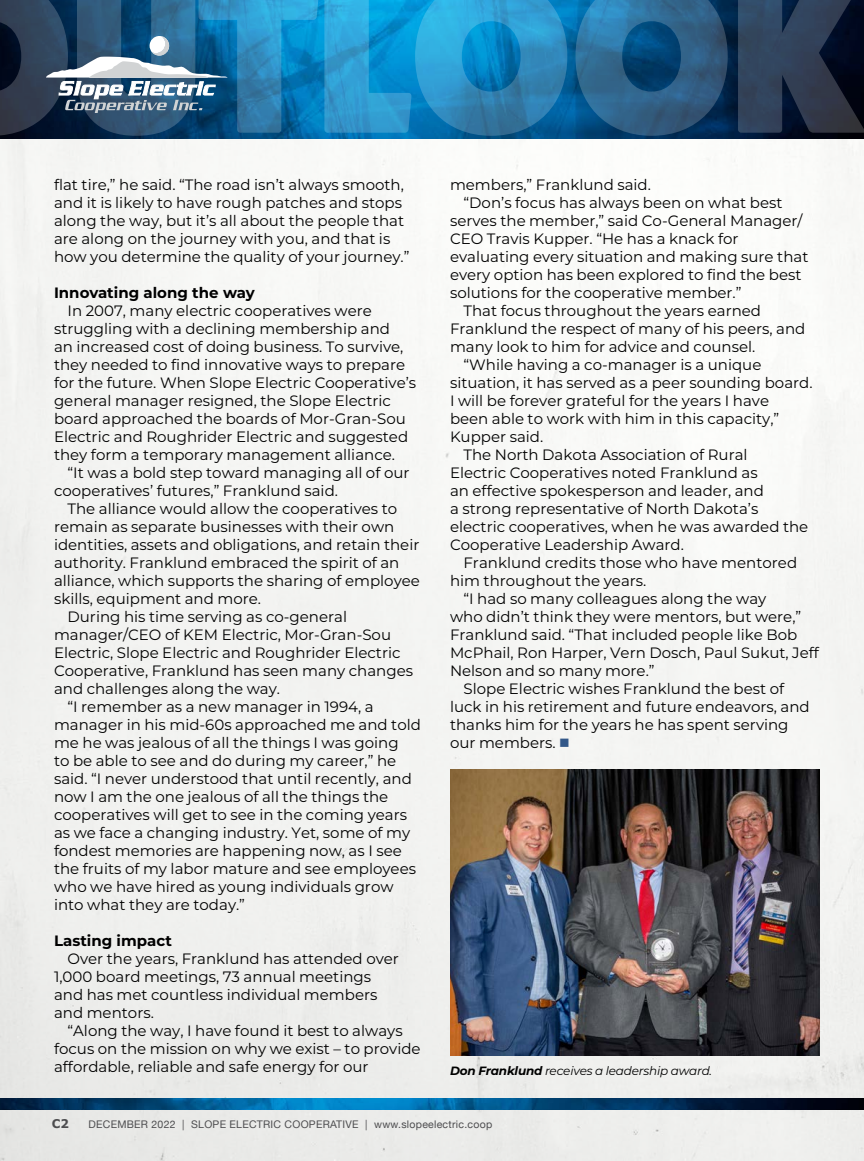
<style>
.page{position:relative;width:864px;height:1161px;background:#fff}
.page>*{position:absolute;margin:0;border:0;box-sizing:border-box;transform-origin:0 0}
.t1{font:15px/18px "Montserrat";color:#000}
.t2{font:700 15px "Montserrat";color:#000}
.t3{font:italic 12px "Montserrat";letter-spacing:-.015em;color:#000}
.t4{font:700 12px "Verdana";color:#4d4d4f}
.t5{font:10.5px "Helvetica Neue";letter-spacing:.025em;color:#4d4d4f}
.s1{color:#335889}
.s2{font-weight:700}
</style>
<div class="page">
<img style="left:0;top:139px;width:864px;height:1022px">
<img style="left:0;top:136px;width:864px;height:3px">
<svg style="left:0;top:0;width:864px;height:136px"></svg>
<img style="left:0;top:1099px;width:864px;height:11px">
<svg style="left:46px;top:36px;width:182px;height:77px"></svg>
<img style="left:450px;top:770px;width:369px;height:286px">
<p class="t1" style="left:54px;top:175px;width:357px">flat tire,” he said. “The road isn’t always smooth, and it is likely to have rough patches and stops along the way, but it’s all about the people that are along on the journey with you, and that is how you determine the quality of your journey.”</p>
<p class="t2" style="left:54px;top:282px;width:202px">Innovating along the way</p>
<p class="t1" style="left:54px;top:301px;width:364px;text-indent:14px">In 2007, many electric cooperatives were struggling with a declining membership and<br>an increased cost of doing business. To survive, they needed to find innovative ways to prepare for the future. When Slope Electric Cooperative’s general manager resigned, the Slope Electric board approached the boards of Mor-Gran-Sou Electric and Roughrider Electric and suggested they form a temporary management alliance.</p>
<p class="t1" style="left:54px;top:463px;width:357px;text-indent:14px">“It was a bold step toward managing all of our cooperatives’ futures,” Franklund said.</p>
<p class="t1" style="left:68px;top:499px;width:331px">The alliance would allow the cooperatives to</p>
<p class="t1" style="left:54px;top:517px;width:342px">remain as separate businesses with their own</p>
<p class="t1" style="left:54px;top:535px;width:367px">identities, assets and obligations, and retain their</p>
<p class="t1" style="left:54px;top:553px;width:347px">authority. Franklund embraced the spirit of an</p>
<p class="t1" style="left:54px;top:571px;width:367px">alliance, which supports the sharing of employee</p>
<p class="t1" style="left:54px;top:589px;width:209px">skills, equipment and more.</p>
<p class="t1" style="left:68px;top:607px;width:281px">During his time serving as co-general</p>
<p class="t1" style="left:54px;top:625px;width:339px">manager/CEO of KEM Electric, Mor-Gran-Sou</p>
<p class="t1" style="left:54px;top:643px;width:348px">Electric, Slope Electric and Roughrider Electric</p>
<p class="t1" style="left:54px;top:661px;width:361px">Cooperative, Franklund has seen many changes</p>
<p class="t1" style="left:54px;top:679px;width:228px">and challenges along the way.</p>
<p class="t1" style="left:68px;top:697px;width:308px">“I remember as a new manager in 1994, a</p>
<p class="t1" style="left:54px;top:715px;width:369px">manager in his mid-60s approached me and told</p>
<p class="t1" style="left:54px;top:733px;width:346px">me he was jealous of all the things I was going</p>
<p class="t1" style="left:54px;top:751px;width:344px">to be able to see and do during my career,” he</p>
<p class="t1" style="left:54px;top:769px;width:359px">said. “I never understood that until recently, and</p>
<p class="t1" style="left:54px;top:787px;width:336px">now I am the one jealous of all the things the</p>
<p class="t1" style="left:54px;top:805px;width:355px">cooperatives will get to see in the coming years</p>
<p class="t1" style="left:54px;top:823px;width:358px">as we face a changing industry. Yet, some of my</p>
<p class="t1" style="left:54px;top:841px;width:349px">fondest memories are happening now, as I see</p>
<p class="t1" style="left:54px;top:859px;width:364px">the fruits of my labor mature and see employees</p>
<p class="t1" style="left:54px;top:877px;width:341px">who we have hired as young individuals grow</p>
<p class="t1" style="left:54px;top:895px;width:193px">into what they are today.”</p>
<p class="t2" style="left:54px;top:930px;width:119px">Lasting impact</p>
<p class="t1" style="left:54px;top:949px;width:346px;text-indent:14px">Over the years, Franklund has attended over 1,000 board meetings, 73 annual meetings and has met countless individual members and mentors.</p>
<p class="t1" style="left:54px;top:1021px;width:368px;text-indent:14px">“Along the way, I have found it best to always focus on the mission on why we exist – to provide affordable, reliable and safe energy for our</p>
<p class="t1" style="left:450px;top:175px;width:203px">members,” Franklund said.</p>
<p class="t1" style="left:464px;top:193px;width:321px">“Don’s focus has always been on what best</p>
<p class="t1" style="left:450px;top:211px;width:354px">serves the member,” said Co-General Manager/</p>
<p class="t1" style="left:450px;top:229px;width:290px">CEO Travis Kupper. “He has a knack for</p>
<p class="t1" style="left:450px;top:247px;width:360px">evaluating every situation and making sure that</p>
<p class="t1" style="left:450px;top:265px;width:353px">every option has been explored to find the best</p>
<p class="t1" style="left:450px;top:283px;width:293px">solutions for the cooperative member.”</p>
<p class="t1" style="left:464px;top:301px;width:299px">That focus throughout the years earned</p>
<p class="t1" style="left:450px;top:319px;width:357px">Franklund the respect of many of his peers, and</p>
<p class="t1" style="left:450px;top:337px;width:307px">many look to him for advice and counsel.</p>
<p class="t1" style="left:464px;top:355px;width:299px">“While having a co-manager is a unique</p>
<p class="t1" style="left:450px;top:373px;width:364px">situation, it has served as a peer sounding board.</p>
<p class="t1" style="left:450px;top:391px;width:321px">I will be forever grateful for the years I have</p>
<p class="t1" style="left:450px;top:409px;width:331px">been able to work with him in this capacity,”</p>
<p class="t1" style="left:450px;top:427px;width:95px">Kupper said.</p>
<p class="t1" style="left:464px;top:445px;width:286px">The North Dakota Association of Rural</p>
<p class="t1" style="left:450px;top:463px;width:309px">Electric Cooperatives noted Franklund as</p>
<p class="t1" style="left:450px;top:481px;width:315px">an effective spokesperson and leader, and</p>
<p class="t1" style="left:450px;top:499px;width:310px">a strong representative of North Dakota’s</p>
<p class="t1" style="left:450px;top:517px;width:360px">electric cooperatives, when he was awarded the</p>
<p class="t1" style="left:450px;top:535px;width:235px">Cooperative Leadership Award.</p>
<p class="t1" style="left:464px;top:553px;width:335px">Franklund credits those who have mentored</p>
<p class="t1" style="left:450px;top:571px;width:198px">him throughout the years.</p>
<p class="t1" style="left:464px;top:589px;width:304px">“I had so many colleagues along the way</p>
<p class="t1" style="left:450px;top:607px;width:353px">who didn’t think they were mentors, but were,”</p>
<p class="t1" style="left:450px;top:625px;width:349px">Franklund said. “That included people like Bob</p>
<p class="t1" style="left:450px;top:643px;width:371px">McPhail, Ron Harper, Vern Dosch, Paul Sukut, Jeff</p>
<p class="t1" style="left:450px;top:661px;width:206px">Nelson and so many more.”</p>
<p class="t1" style="left:464px;top:679px;width:322px">Slope Electric wishes Franklund the best of</p>
<p class="t1" style="left:450px;top:697px;width:361px">luck in his retirement and future endeavors, and</p>
<p class="t1" style="left:450px;top:715px;width:340px">thanks him for the years he has spent serving</p>
<p class="t1" style="left:450px;top:733px;width:121px">our members. <span class="s1">■</span></p>
<p class="t3" style="left:450px;top:1062px;width:264px"><span class="s2">Don Franklund</span> receives a leadership award.</p>
<p class="t4" style="left:52px;top:1115px;width:19px">C2</p>
<p class="t5" style="left:88px;top:1116px;width:405px">DECEMBER 2022 | SLOPE ELECTRIC COOPERATIVE | www.slopeelectric.coop</p>
</div>
